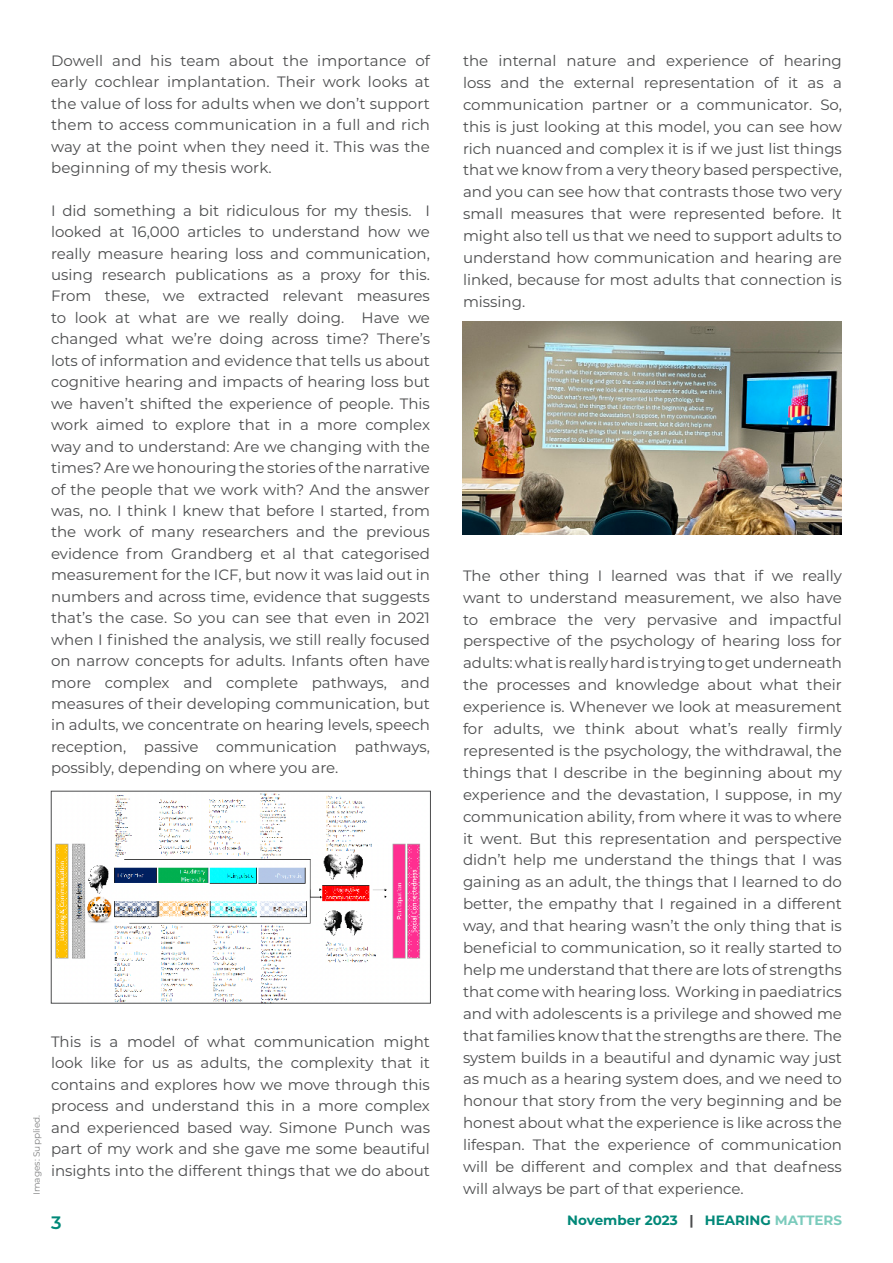
<style>
.page{position:relative;width:893px;height:1263px;background:#fff}
.page>*{position:absolute;margin:0;border:0;box-sizing:border-box;transform-origin:0 0}
.t1{font:600 18px "Montserrat";color:#008878}
.HMA_Body_Text__First_line{font:15px/21.9px "Montserrat";color:#4b4c4d;text-align:justify}
.t2{font:700 13.5px "Montserrat";color:#008878}
.t3{font:9px "Montserrat";color:#4b4c4d}
.s1{color:#4b4c4d}
.s2{color:#7bcbbc}
</style>
<div class="page">
<img style="left:55px;top:793px;width:366px;height:208px">
<div style="left:51px;top:791px;width:380px;height:212px;border:1px solid #4b4c4d"></div>
<img style="left:462px;top:321px;width:380px;height:214px">
<p class="t3" style="left:31px;top:1195px;width:81px;rotate:-90deg">Images: Supplied.</p>
<p class="HMA_Body_Text__First_line" style="left:51px;top:49px;width:380px;line-height:21.5px">Dowell and his team about the importance of early cochlear implantation. Their work looks at the value of loss for adults when we don’t support them to access communication in a full and rich way at the point when they need it. This was the beginning of my thesis work.</p>
<p class="HMA_Body_Text__First_line" style="left:51px;top:199px;width:380px;line-height:21.5px">I did something a bit ridiculous for my thesis. I looked at 16,000 articles to understand how we really measure hearing loss and communication, using research publications as a proxy for this.<br>From these, we extracted relevant measures to look at what are we really doing. Have we changed what we’re doing across time? There’s lots of information and evidence that tells us about cognitive hearing and impacts of hearing loss but we haven’t shifted the experience of people. This work aimed to explore that in a more complex way and to understand: Are we changing with the times? Are we honouring the stories of the narrative of the people that we work with? And the answer was, no. I think I knew that before I started, from the work of many researchers and the previous evidence from Grandberg et al that categorised measurement for the ICF, but now it was laid out in numbers and across time, evidence that suggests that’s the case. So you can see that even in 2021 when I finished the analysis, we still really focused on narrow concepts for adults. Infants often have more complex and complete pathways, and measures of their developing communication, but in adults, we concentrate on hearing levels, speech reception, passive communication pathways, possibly, depending on where you are.</p>
<p class="HMA_Body_Text__First_line" style="left:51px;top:1030px;width:380px;line-height:21.5px">This is a model of what communication might look like for us as adults, the complexity that it contains and explores how we move through this process and understand this in a more complex and experienced based way. Simone Punch was part of my work and she gave me some beautiful insights into the different things that we do about</p>
<p class="HMA_Body_Text__First_line" style="left:463px;top:49px;width:380px">the internal nature and experience of hearing loss and the external representation of it as a communication partner or a communicator. So, this is just looking at this model, you can see how rich nuanced and complex it is if we just list things that we know from a very theory based perspective, and you can see how that contrasts those two very small measures that were represented before. It might also tell us that we need to support adults to understand how communication and hearing are linked, because for most adults that connection is missing.</p>
<p class="HMA_Body_Text__First_line" style="left:463px;top:564px;width:380px">The other thing I learned was that if we really want to understand measurement, we also have to embrace the very pervasive and impactful perspective of the psychology of hearing loss for adults: what is really hard is trying to get underneath the processes and knowledge about what their experience is. Whenever we look at measurement for adults, we think about what’s really firmly represented is the psychology, the withdrawal, the things that I describe in the beginning about my experience and the devastation, I suppose, in my communication ability, from where it was to where it went. But this representation and perspective didn’t help me understand the things that I was gaining as an adult, the things that I learned to do better, the empathy that I regained in a different way, and that hearing wasn’t the only thing that is beneficial to communication, so it really started to help me understand that there are lots of strengths that come with hearing loss. Working in paediatrics and with adolescents is a privilege and showed me that families know that the strengths are there. The system builds in a beautiful and dynamic way just as much as a hearing system does, and we need to honour that story from the very beginning and be honest about what the experience is like across the lifespan. That the experience of communication will be different and complex and that deafness</p>
<p class="HMA_Body_Text__First_line" style="left:463px;top:1177px;width:282px">will always be part of that experience.</p>
<p class="t1" style="left:51px;top:1210px;width:12px">3</p>
<p class="t2" style="left:567px;top:1210px;width:276px">November 2023 <span class="s1">|</span> HEARING <span class="s2">MATTERS</span></p>
</div>
